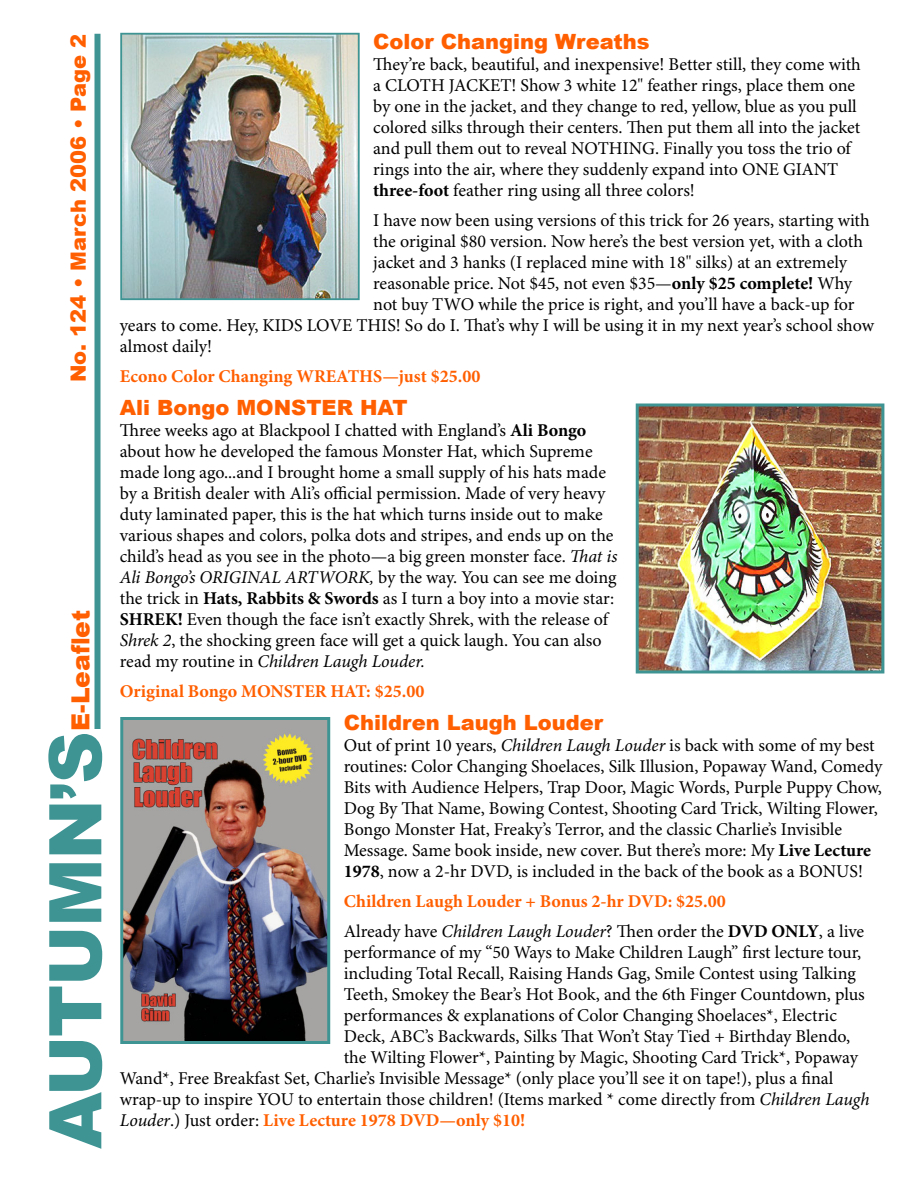
<style>
.page{position:relative;width:918px;height:1188px;background:#fff}
.page>*{position:absolute;margin:0;border:0;box-sizing:border-box;transform-origin:0 0}
.t1{font:900 72.75px "Arial";letter-spacing:-.02em;color:#3e9393}
.t2{font:900 25.05px "Arial";color:#ff5f00}
.t3{font:900 21px "Arial";color:#ff5f00}
.t4{font:18px/21px "Minion Pro";color:#000}
.t5{font:700 18px/30px "Minion Pro";color:#ff5f00}
.s1{font-size:65.55px}
.s2{font-weight:700}
.s3{font-style:italic}
.s4{font-weight:400;color:#000}
.s5{font-weight:400;font-style:italic;color:#000}
.s6{color:#000}
</style>
<div class="page">
<div style="left:94px;top:34px;width:6px;height:695px;background:#3e9393"></div>
<img style="left:123px;top:36px;width:234px;height:261px">
<div style="left:120px;top:33px;width:240px;height:267px;border:2px solid #3e9393"></div>
<img style="left:640px;top:408px;width:240px;height:262px">
<div style="left:636px;top:404px;width:248px;height:270px;border:3px solid #3e9393"></div>
<img style="left:124px;top:721px;width:202px;height:319px">
<div style="left:120px;top:717px;width:210px;height:327px;border:3px solid #3e9393"></div>
<p class="t3" style="left:63px;top:382px;width:350px;rotate:-90deg">No. 124 • March 2006 • Page 2</p>
<h2 class="t2" style="left:62px;top:731px;width:122px;rotate:-90deg">E-Leaflet</h2>
<h1 class="t1" style="left:21px;top:1149px;width:419px;rotate:-90deg">AUTUMN<span class="s1">’</span>S</h1>
<p class="t3" style="left:373px;top:26px;width:278px">Color Changing Wreaths</p>
<p class="t4" style="left:373px;top:55px;width:489px">They’re back, beautiful, and inexpensive! Better still, they come with a CLOTH JACKET! Show 3 white 12" feather rings, place them one by one in the jacket, and they change to red, yellow, blue as you pull colored silks through their centers. Then put them all into the jacket and pull them out to reveal NOTHING. Finally you toss the trio of rings into the air, where they suddenly expand into ONE GIANT <span class="s2">three-foot</span> feather ring using all three colors!</p>
<p class="t4" style="left:373px;top:211px;width:498px">I have now been using versions of this trick for 26 years, starting with</p>
<p class="t4" style="left:373px;top:232px;width:491px">the original $80 version. Now here’s the best version yet, with a cloth</p>
<p class="t4" style="left:373px;top:253px;width:475px">jacket and 3 hanks (I replaced mine with 18" silks) at an extremely</p>
<p class="t4" style="left:373px;top:274px;width:480px">reasonable price. Not $45, not even $35—<span class="s2">only $25 complete!</span> Why</p>
<p class="t4" style="left:373px;top:295px;width:483px">not buy TWO while the price is right, and you’ll have a back-up for</p>
<p class="t4" style="left:120px;top:316px;width:756px">years to come. Hey, KIDS LOVE THIS! So do I. That’s why I will be using it in my next year’s school show</p>
<p class="t4" style="left:120px;top:337px;width:94px">almost daily!</p>
<p class="t5" style="left:120px;top:362px;width:362px">Econo Color Changing WREATHS—just $25.00</p>
<p class="t3" style="left:120px;top:392px;width:289px">Ali Bongo MONSTER HAT</p>
<p class="t4" style="left:120px;top:421px;width:499px">Three weeks ago at Blackpool I chatted with England’s <span class="s2">Ali Bongo </span>about how he developed the famous Monster Hat, which Supreme made long ago...and I brought home a small supply of his hats made by a British dealer with Ali’s official permission. Made of very heavy duty laminated paper, this is the hat which turns inside out to make various shapes and colors, polka dots and stripes, and ends up on the child’s head as you see in the photo—a big green monster face. <span class="s3">That is Ali Bongo’s ORIGINAL ARTWORK,</span> by the way. You can see me doing the trick in <span class="s2">Hats, Rabbits &amp; Swords</span> as I turn a boy into a movie star:<br><span class="s2">SHREK!</span> Even though the face isn’t exactly Shrek, with the release of <span class="s3">Shrek 2</span>, the shocking green face will get a quick laugh. You can also read my routine in <span class="s3">Children Laugh Louder.</span></p>
<p class="t5" style="left:120px;top:677px;width:306px">Original Bongo MONSTER HAT: $25.00</p>
<p class="t3" style="left:344px;top:707px;width:261px">Children Laugh Louder</p>
<p class="t4" style="left:344px;top:736px;width:540px">Out of print 10 years, <span class="s3">Children Laugh Louder</span> is back with some of my best routines: Color Changing Shoelaces, Silk Illusion, Popaway Wand, Comedy Bits with Audience Helpers, Trap Door, Magic Words, Purple Puppy Chow, Dog By That Name, Bowing Contest, Shooting Card Trick, Wilting Flower, Bongo Monster Hat, Freaky’s Terror, and the classic Charlie’s Invisible Message. Same book inside, new cover. But there’s more: My <span class="s2">Live Lecture 1978</span>, now a 2-hr DVD, is included in the back of the book as a BONUS!</p>
<p class="t5" style="left:344px;top:887px;width:522px">Children Laugh Louder + Bonus 2-hr DVD: $25.00<br><span class="s4">Already have</span> <span class="s5">Children Laugh Louder</span><span class="s4">? Then order the</span> <span class="s6">DVD ONLY</span><span class="s4">, a live</span></p>
<p class="t4" style="left:344px;top:943px;width:519px">performance of my “50 Ways to Make Children Laugh” first lecture tour,</p>
<p class="t4" style="left:344px;top:964px;width:514px">including Total Recall, Raising Hands Gag, Smile Contest using Talking</p>
<p class="t4" style="left:344px;top:985px;width:523px">Teeth, Smokey the Bear’s Hot Book, and the 6th Finger Countdown, plus</p>
<p class="t4" style="left:344px;top:1006px;width:495px">performances &amp; explanations of Color Changing Shoelaces*, Electric</p>
<p class="t4" style="left:344px;top:1027px;width:508px">Deck, ABC’s Backwards, Silks That Won’t Stay Tied + Birthday Blendo,</p>
<p class="t4" style="left:344px;top:1048px;width:516px">the Wilting Flower*, Painting by Magic, Shooting Card Trick*, Popaway</p>
<p class="t4" style="left:120px;top:1069px;width:715px">Wand*, Free Breakfast Set, Charlie’s Invisible Message* (only place you’ll see it on tape!), plus a final</p>
<p class="t4" style="left:120px;top:1090px;width:751px">wrap-up to inspire YOU to entertain those children! (Items marked * come directly from <span class="s3">Children Laugh</span></p>
<p class="t5" style="left:120px;top:1106px;width:407px"><span class="s5">Louder</span><span class="s4">.) Just order:</span> Live Lecture 1978 DVD—only $10!</p>
</div>
